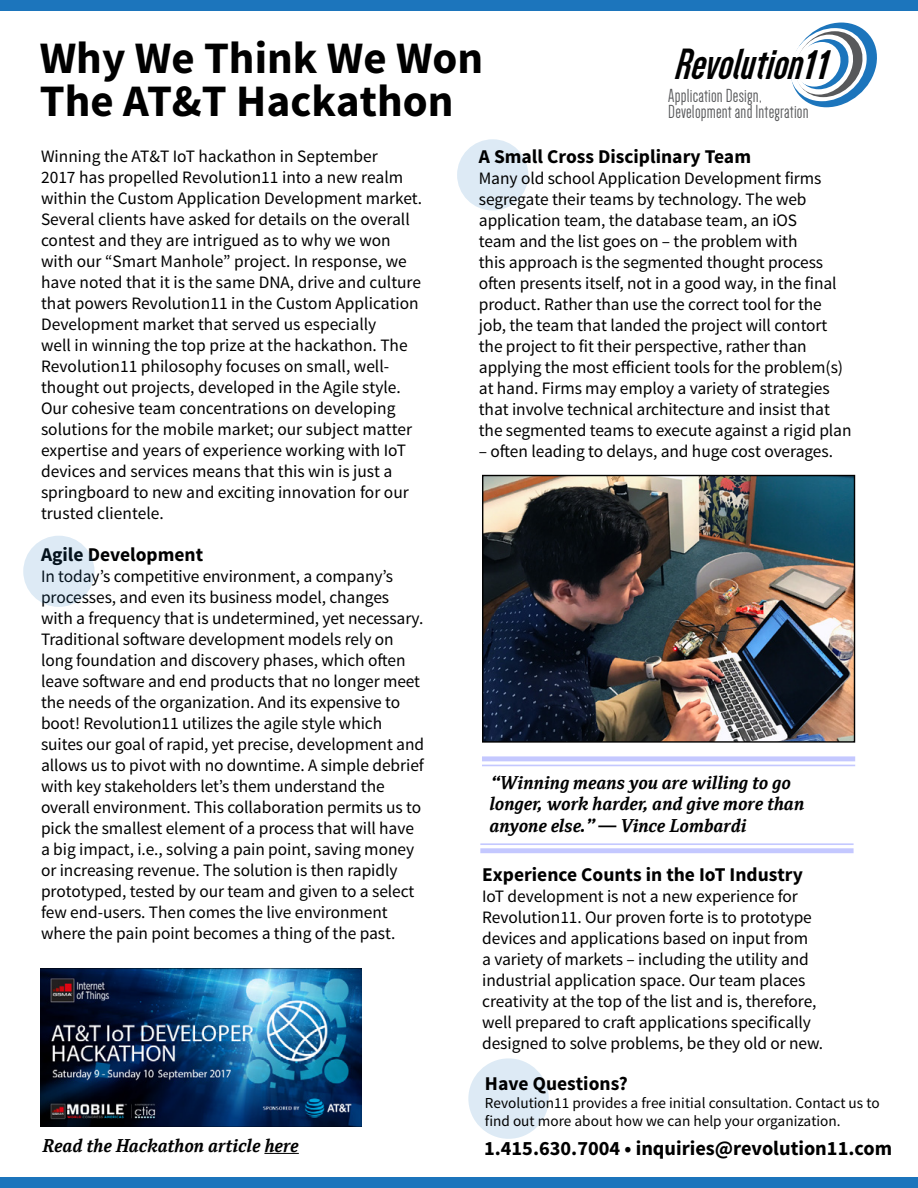
<style>
.page{position:relative;width:918px;height:1188px;background:#fff}
.page>*{position:absolute;margin:0;border:0;box-sizing:border-box;transform-origin:0 0}
.t1{font:italic 700 45.15px "Dense";color:#000}
.t2{font:700 45px/43.5px "Source Sans Pro";color:#000}
.t3{font:700 20.25px "Source Sans Pro";color:#000}
.t4{font:700 19.5px "Source Sans Pro";color:#000}
.t5{font:19.5px/16.6px "Dense";letter-spacing:.01em;color:#58595b}
.t6{font:italic 700 18px/21.6px "Cordale";color:#000}
.t7{font:17.4px/21px "Source Sans Pro";letter-spacing:-.005em;color:#000}
.t8{font:15.3px/18.3px "Source Sans Pro";color:#000}
.s1{font-family:"Cabin";font-size:40.95px}
</style>
<div class="page">
<div style="left:468px;top:1058px;width:81px;height:81px;background:#ddeaf5;border-radius:50%"></div>
<svg style="left:791px;top:23px;width:86px;height:84px"></svg>
<div style="left:457px;top:139px;width:71px;height:72px;background:#ddeaf5;border-radius:50%"></div>
<div style="left:23px;top:536px;width:72px;height:71px;background:#ddeaf5;border-radius:50%"></div>
<img style="left:484px;top:477px;width:369px;height:264px">
<div style="left:482px;top:475px;width:373px;height:268px;border:1px solid #000"></div>
<div style="left:482px;top:756px;width:373px;height:5px;background:#c4c8ff"></div>
<hr style="left:482px;top:765px;width:373px;height:1px;background:#c4c8ff">
<hr style="left:480px;top:843px;width:374px;height:2px;background:#c4c8ff">
<div style="left:480px;top:848px;width:374px;height:5px;background:#c4c8ff"></div>
<div style="left:0;top:1177px;width:918px;height:11px;background:#1c75bc"></div>
<div style="left:0;top:0;width:918px;height:11px;background:#1c75bc"></div>
<img style="left:41px;top:969px;width:321px;height:158px">
<hr style="left:264px;top:1153px;width:35px;height:1px;background:#000">
<h2 class="t2" style="left:40px;top:38px;width:445px">Why We Think We Won<br>The AT&amp;T Hackathon</h2>
<h1 class="t1" style="left:673px;top:42px;width:169px">Revolution<span class="s1">11</span></h1>
<p class="t5" style="left:668px;top:87px;width:142px">Application Design,<br>Development and Integration</p>
<p class="t7" style="left:41px;top:146px;width:383px">Winning the AT&amp;T IoT hackathon in September<br>2017 has propelled Revolution11 into a new realm within the Custom Application Development market.<br>Several clients have asked for details on the overall contest and they are intrigued as to why we won with our “Smart Manhole” project. In response, we have noted that it is the same DNA, drive and culture that powers Revolution11 in the Custom Application Development market that served us especially<br>well in winning the top prize at the hackathon. The Revolution11 philosophy focuses on small, well&shy;thought out projects, developed in the Agile style.<br>Our cohesive team concentrations on developing solutions for the mobile market; our subject matter expertise and years of experience working with IoT devices and services means that this win is just a springboard to new and exciting innovation for our trusted clientele.</p>
<p class="t4" style="left:41px;top:542px;width:164px">Agile Development</p>
<p class="t7" style="left:41px;top:566px;width:385px">In today’s competitive environment, a company’s processes, and even its business model, changes with a frequency that is undetermined, yet necessary.<br>Traditional software development models rely on long foundation and discovery phases, which often leave software and end products that no longer meet the needs of the organization. And its expensive to boot! Revolution11 utilizes the agile style which suites our goal of rapid, yet precise, development and allows us to pivot with no downtime. A simple debrief with key stakeholders let’s them understand the overall environment. This collaboration permits us to pick the smallest element of a process that will have a big impact, i.e., solving a pain point, saving money or increasing revenue. The solution is then rapidly prototyped, tested by our team and given to a select few end-users. Then comes the live environment where the pain point becomes a thing of the past.</p>
<p class="t6" style="left:43px;top:1135px;width:258px">Read the Hackathon article here</p>
<p class="t4" style="left:479px;top:144px;width:274px">A Small Cross Disciplinary Team</p>
<p class="t7" style="left:479px;top:168px;width:374px">Many old school Application Development firms segregate their teams by technology. The web application team, the database team, an iOS<br>team and the list goes on – the problem with<br>this approach is the segmented thought process often presents itself, not in a good way, in the final product. Rather than use the correct tool for the job, the team that landed the project will contort the project to fit their perspective, rather than applying the most efficient tools for the problem(s) at hand. Firms may employ a variety of strategies that involve technical architecture and insist that the segmented teams to execute against a rigid plan</p>
<p class="t7" style="left:479px;top:441px;width:356px">– often leading to delays, and huge cost overages.</p>
<p class="t6" style="left:489px;top:772px;width:317px">“Winning means you are willing to go longer, work harder, and give more than anyone else.” — Vince Lombardi</p>
<p class="t4" style="left:482px;top:862px;width:322px">Experience Counts in the IoT Industry</p>
<p class="t7" style="left:482px;top:886px;width:343px">IoT development is not a new experience for Revolution11. Our proven forte is to prototype devices and applications based on input from<br>a variety of markets – including the utility and industrial application space. Our team places creativity at the top of the list and is, therefore, well prepared to craft applications specifically designed to solve problems, be they old or new.</p>
<p class="t4" style="left:485px;top:1071px;width:144px">Have Questions?</p>
<p class="t8" style="left:485px;top:1094px;width:396px">Revolution11 provides a free initial consultation. Contact us to find out more about how we can help your organization.</p>
<p class="t3" style="left:484px;top:1135px;width:410px">1.415.630.7004 • inquiries@revolution11.com</p>
</div>
